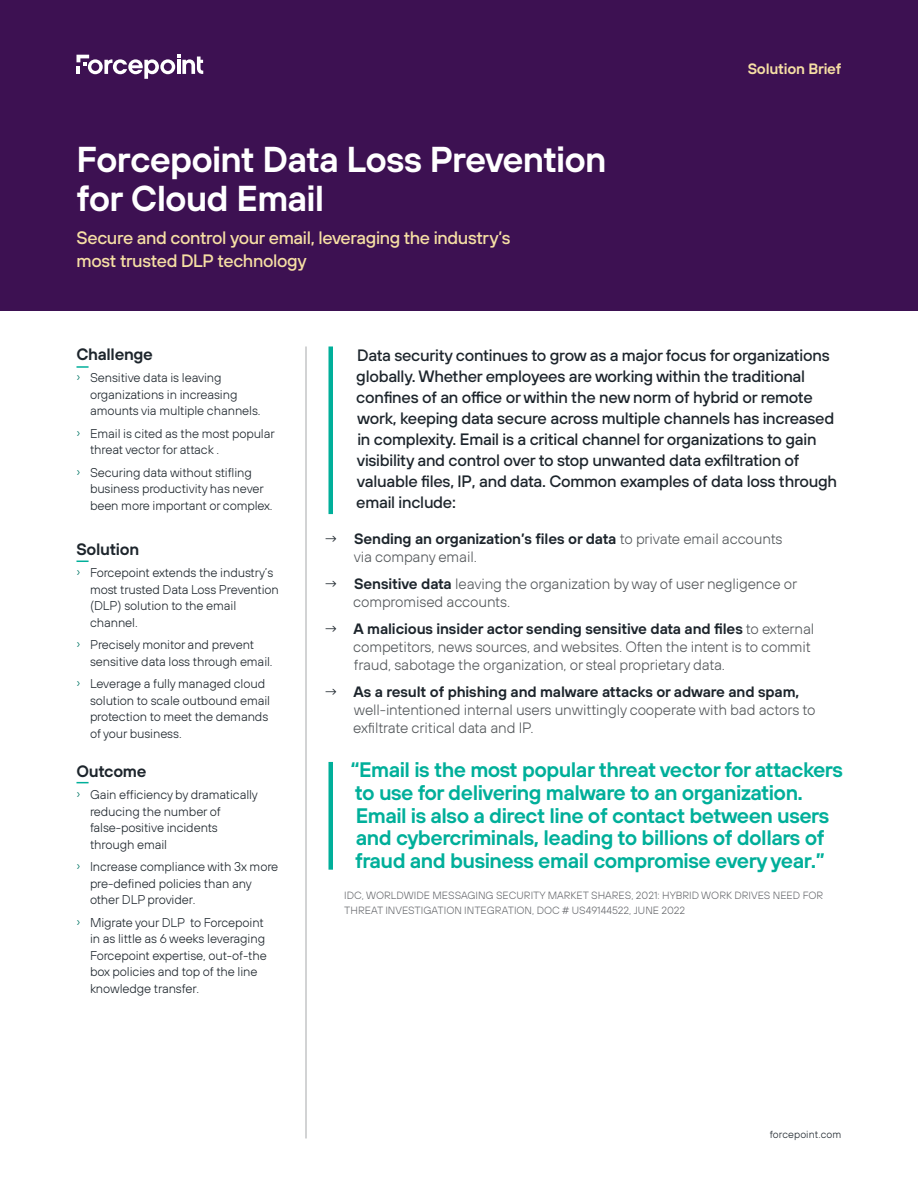
<style>
.page{position:relative;width:918px;height:1188px;background:#fff}
.page>*{position:absolute;margin:0;border:0;box-sizing:border-box;transform-origin:0 0}
.t1{font:600 36px/39px "FP Sans";letter-spacing:-.025em;color:#fff}
.t2{font:600 21px/22.8px "FP Sans";letter-spacing:-.025em;color:#00af9a}
.t3{font:500 18px/22.5px "FP Sans";letter-spacing:-.02em;color:#f6dfa4}
.t4{font:500 16.5px/21px "FP Sans";letter-spacing:-.015em;color:#1d252c}
.t5{font:600 16.5px "FP Sans";letter-spacing:-.02em;color:#1d252c}
.t6{font:300 15px/18px "FP Sans";letter-spacing:-.01em;color:#53575a}
.t7{font:600 15px "FP Sans";letter-spacing:-.015em;color:#f6dfa4}
.t8{font:300 12.75px/16.5px "FP Sans";letter-spacing:-.01em;color:#1d252c}
.t9{font:300 10.5px/14.9px "FP Sans";color:#636569}
.t10{font:300 10.5px "FP Sans";letter-spacing:.01em;color:#1d252c}
.s1{color:#007565}
.s2{color:#1d252c}
.s3{font-weight:600;color:#1d252c}
</style>
<div class="page">
<div style="left:0;top:0;width:918px;height:311px;background:#3d1152"></div>
<hr style="left:306px;top:346px;width:1px;height:792px;background:#a7a8aa">
<svg style="left:76px;top:55px;width:127px;height:24px"></svg>
<svg style="left:76px;top:366px;width:13px;height:2px"></svg>
<div style="left:328px;top:346px;width:5px;height:168px;background:#00af9a"></div>
<div style="left:328px;top:762px;width:5px;height:108px;background:#00af9a"></div>
<svg style="left:76px;top:561px;width:13px;height:1px"></svg>
<svg style="left:76px;top:782px;width:13px;height:1px"></svg>
<h1 class="t1" style="left:76px;top:139px;width:532px">Forcepoint Data Loss Prevention for Cloud Email</h1>
<h3 class="t3" style="left:76px;top:226px;width:436px">Secure and control your email, leveraging the industry’s most trusted DLP technology</h3>
<p class="t7" style="left:748px;top:59px;width:95px">Solution Brief</p>
<p class="t5" style="left:76px;top:343px;width:78px">Challenge</p>
<p class="t8" style="left:90px;top:370px;width:172px;text-indent:-14px"><span class="s1">›</span> Sensitive data is leaving organizations in increasing amounts via multiple channels.</p>
<p class="t8" style="left:90px;top:425px;width:186px;text-indent:-14px"><span class="s1">›</span> Email is cited as the most popular threat vector for attack .</p>
<p class="t8" style="left:90px;top:464px;width:184px;text-indent:-14px"><span class="s1">›</span> Securing data without stifling business productivity has never been more important or complex.</p>
<p class="t5" style="left:76px;top:538px;width:64px">Solution</p>
<p class="t8" style="left:90px;top:565px;width:191px;text-indent:-14px"><span class="s1">›</span> Forcepoint extends the industry’s most trusted Data Loss Prevention (DLP) solution to the email channel.</p>
<p class="t8" style="left:90px;top:637px;width:184px;text-indent:-14px"><span class="s1">›</span> Precisely monitor and prevent sensitive data loss through email.</p>
<p class="t8" style="left:90px;top:676px;width:182px;text-indent:-14px"><span class="s1">›</span> Leverage a fully managed cloud solution to scale outbound email protection to meet the demands of your business.</p>
<p class="t5" style="left:76px;top:760px;width:72px">Outcome</p>
<p class="t8" style="left:90px;top:787px;width:169px;text-indent:-14px"><span class="s1">›</span> Gain efficiency by dramatically reducing the number of false-positive incidents through email</p>
<p class="t8" style="left:90px;top:859px;width:190px;text-indent:-14px"><span class="s1">›</span> Increase compliance with 3x more pre-defined policies than any other DLP provider.</p>
<p class="t8" style="left:90px;top:914px;width:178px;text-indent:-14px"><span class="s1">›</span> Migrate your DLP to Forcepoint in as little as 6 weeks leveraging<br>Forcepoint expertise, out-of-the box policies and top of the line knowledge transfer.</p>
<p class="t4" style="left:356px;top:345px;width:482px">Data security continues to grow as a major focus for organizations globally. Whether employees are working within the traditional confines of an office or within the new norm of hybrid or remote work, keeping data secure across multiple channels has increased in complexity. Email is a critical channel for organizations to gain visibility and control over to stop unwanted data exfiltration of valuable files, IP, and data. Common examples of data loss through email include:</p>
<p class="t6" style="left:354px;top:529px;width:430px;text-indent:-30px"><span class="s2">→</span> <span class="s3">Sending an organization’s files or data</span> to private email accounts via company email.</p>
<p class="t6" style="left:353px;top:574px;width:445px;text-indent:-30px"><span class="s2">→</span> <span class="s3">Sensitive data</span> leaving the organization by way of user negligence or compromised accounts.</p>
<p class="t6" style="left:353px;top:619px;width:463px;text-indent:-30px"><span class="s2">→</span> <span class="s3">A malicious insider actor sending sensitive data and files</span> to external competitors, news sources, and websites. Often the intent is to commit fraud, sabotage the organization, or steal proprietary data.</p>
<p class="t6" style="left:353px;top:682px;width:464px;text-indent:-30px"><span class="s2">→</span> <span class="s3">As a result of phishing and malware attacks or adware and spam, </span>well-intentioned internal users unwittingly cooperate with bad actors to exfiltrate critical data and IP.</p>
<p class="t2" style="left:350px;top:758px;width:494px">“Email is the most popular threat vector for attackers to use for delivering malware to an organization.<br>Email is also a direct line of contact between users and cybercriminals, leading to billions of dollars of fraud and business email compromise every year.”</p>
<p class="t9" style="left:344px;top:887px;width:481px">IDC, WORLDWIDE MESSAGING SECURITY MARKET SHARES, 2021: HYBRID WORK DRIVES NEED FOR<br>THREAT INVESTIGATION INTEGRATION, DOC # US49144522, JUNE 2022</p>
<p class="t10" style="left:770px;top:1128px;width:73px">forcepoint.com</p>
</div>
